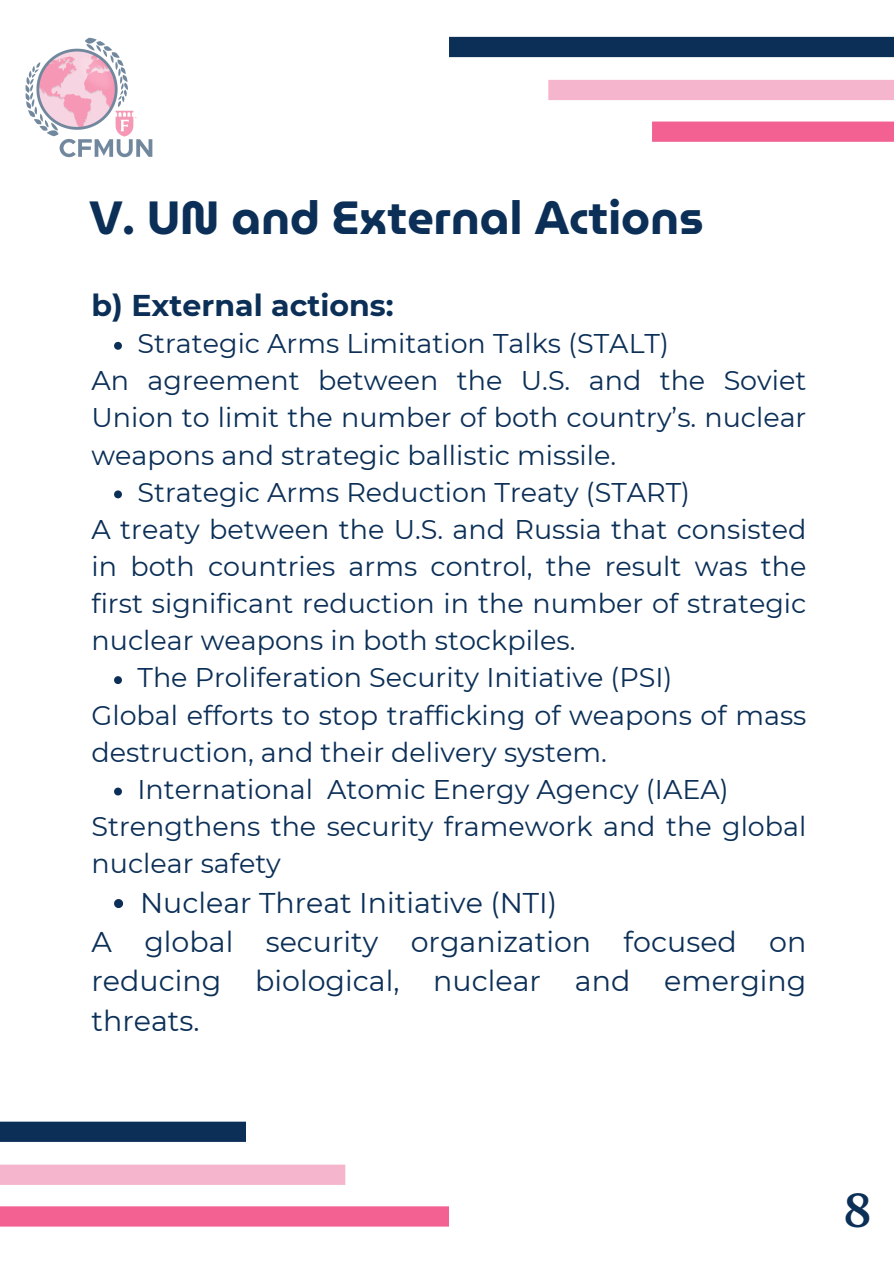
<style>
.page{position:relative;width:894px;height:1264px;background:#fff}
.page>*{position:absolute;margin:0;border:0;box-sizing:border-box;transform-origin:0 0}
.t1{font:47.85px "Roca One";color:#0b2f57}
.t2{font:700 46.5px "Museo Moderno";color:#0b2f57}
.t3{font:700 30px "Montserrat";color:#0b2f57}
.t4{font:28.5px/39.3px "Montserrat";color:#0b2f57;text-align:justify}
.t5{font:27px/37.2px "Montserrat";color:#0b2f57;text-align:justify}
</style>
<div class="page">
<img style="left:25px;top:37px;width:128px;height:121px">
<svg style="left:114px;top:342px;width:8px;height:8px"></svg>
<svg style="left:114px;top:490px;width:8px;height:8px"></svg>
<svg style="left:114px;top:676px;width:8px;height:8px"></svg>
<svg style="left:114px;top:787px;width:8px;height:8px"></svg>
<svg style="left:114px;top:899px;width:9px;height:9px"></svg>
<div style="left:449px;top:37px;width:444px;height:20px;background:#0b2f57"></div>
<div style="left:548px;top:80px;width:345px;height:20px;background:#f4b5cd"></div>
<div style="left:651px;top:121px;width:242px;height:21px;background:#f26191"></div>
<div style="left:0;top:1121px;width:246px;height:20px;background:#0b2f57"></div>
<div style="left:0;top:1164px;width:345px;height:20px;background:#f4b5cd"></div>
<div style="left:0;top:1206px;width:449px;height:20px;background:#f26191"></div>
<p class="t2" style="left:89px;top:180px;width:615px">V. UN and External Actions</p>
<p class="t3" style="left:91px;top:287px;width:303px">b) External actions:</p>
<p class="t5" style="left:137px;top:325px;width:533px">Strategic Arms Limitation Talks (STALT)</p>
<h1 class="t5" style="left:91px;top:362px;width:716px">An agreement between the U.S. and the Soviet Union to limit the number of both country’s. nuclear weapons and strategic ballistic missile.</h1>
<h2 class="t5" style="left:137px;top:473px;width:554px">Strategic Arms Reduction Treaty (START)</h2>
<p class="t5" style="left:91px;top:510px;width:716px">A treaty between the U.S. and Russia that consisted in both countries arms control, the result was the first significant reduction in the number of strategic nuclear weapons in both stockpiles.</p>
<p class="t5" style="left:137px;top:659px;width:536px">The Proliferation Security Initiative (PSI)</p>
<p class="t5" style="left:91px;top:696px;width:716px">Global efforts to stop trafficking of weapons of mass destruction, and their delivery system.</p>
<p class="t5" style="left:137px;top:770px;width:177px">International</p>
<p class="t5" style="left:91px;top:770px;width:716px;text-align:left;text-indent:235px">Atomic Energy Agency (IAEA)<br>Strengthens the security framework and the global nuclear safety</p>
<p class="t4" style="left:140px;top:882px;width:418px">Nuclear Threat Initiative (NTI)</p>
<p class="t4" style="left:91px;top:922px;width:716px">A global security organization focused on reducing biological, nuclear and emerging threats.</p>
<p class="t1" style="left:843px;top:1182px;width:30px">8</p>
</div>
